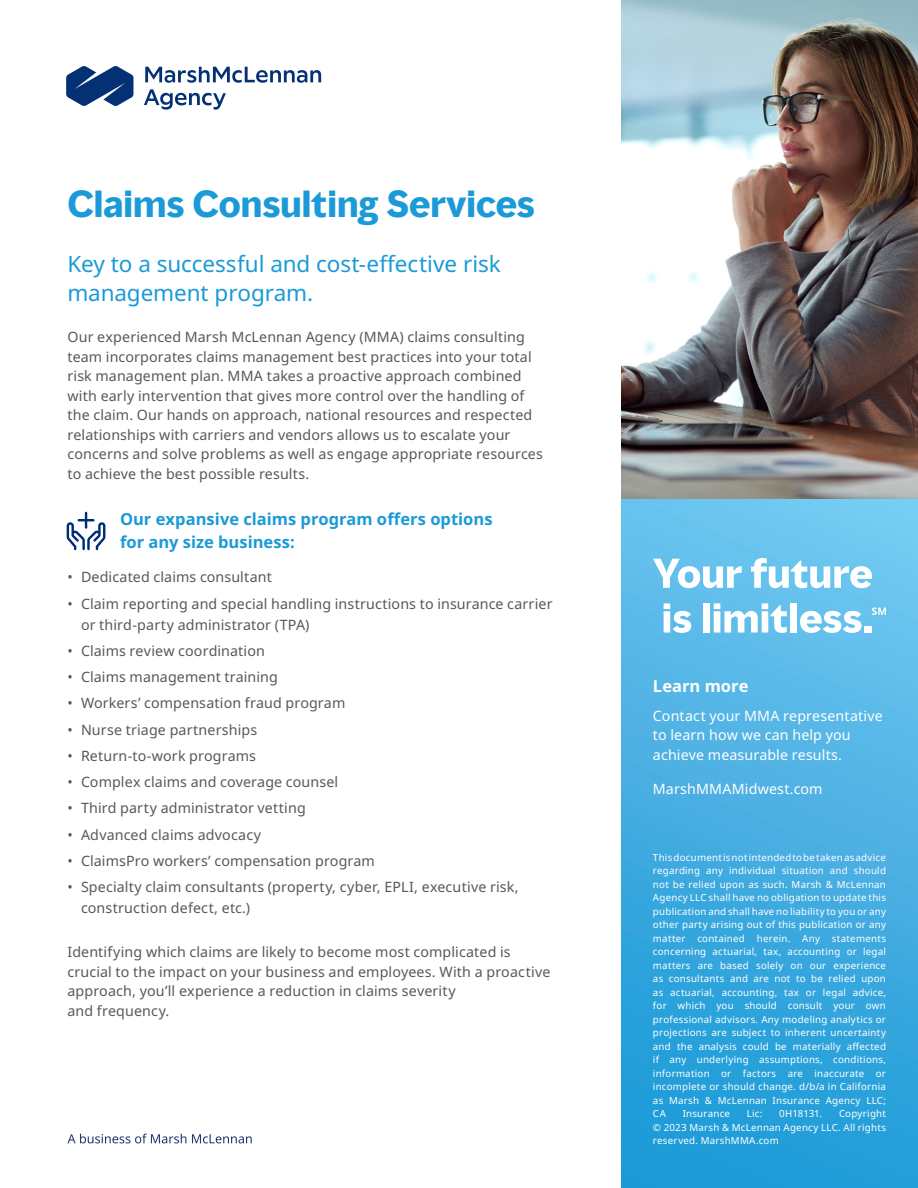
<style>
.page{position:relative;width:918px;height:1188px;background:#fff}
.page>*{position:absolute;margin:0;border:0;box-sizing:border-box;transform-origin:0 0}
.Headline{font:700 34.5px "MMC Display";color:#1b9ad7}
.Subheadline{font:22.5px/28.5px "Noto Sans";letter-spacing:-.005em;color:#1b9ad7}
.Thirdhead{font:700 16.5px/22.5px "Noto Sans";color:#1b9ad7}
.Subhead{font:700 16.5px "Noto Sans";color:#fff}
.Body_copy{font:14.25px/19.5px "Noto Sans";letter-spacing:.01em;color:#57585a}
.Subhead-2{font:14.25px/19.5px "Noto Sans";letter-spacing:.01em;color:#fff}
.Disclaimer_Copyright{font:9.75px/13.5px "Noto Sans";letter-spacing:.025em;color:#fff;text-align:justify}
.Disclaimer_Copyright-2{font:9.75px "Noto Sans";letter-spacing:.005em;color:#fff}
</style>
<div class="page">
<img style="left:621px;top:0;width:297px;height:500px">
<div style="left:621px;top:500px;width:297px;height:688px;background:linear-gradient(to bottom,#71c6ef,#1b99d6)"></div>
<svg style="left:66px;top:66px;width:67px;height:40px"></svg>
<svg style="left:145px;top:67px;width:176px;height:16px"></svg>
<svg style="left:144px;top:89px;width:82px;height:21px"></svg>
<svg style="left:68px;top:1134px;width:118px;height:9px"></svg>
<svg style="left:192px;top:1134px;width:60px;height:9px"></svg>
<svg style="left:653px;top:559px;width:89px;height:29px"></svg>
<svg style="left:751px;top:558px;width:121px;height:30px"></svg>
<svg style="left:664px;top:603px;width:27px;height:30px"></svg>
<div style="left:703px;top:603px;width:7px;height:30px;background:#fff"></div>
<svg style="left:714px;top:603px;width:73px;height:30px"></svg>
<div style="left:790px;top:603px;width:7px;height:30px;background:#fff"></div>
<svg style="left:800px;top:611px;width:61px;height:22px"></svg>
<div style="left:865px;top:626px;width:7px;height:7px;background:#fff"></div>
<svg style="left:872px;top:607px;width:14px;height:8px"></svg>
<svg style="left:67px;top:512px;width:38px;height:38px"></svg>
<p class="Headline" style="left:68px;top:181px;width:469px">Claims Consulting Services</p>
<p class="Subheadline" style="left:68px;top:250px;width:435px">Key to a successful and cost-effective risk management program.</p>
<p class="Body_copy" style="left:68px;top:327px;width:477px">Our experienced Marsh McLennan Agency (MMA) claims consulting team incorporates claims management best practices into your total risk management plan. MMA takes a proactive approach combined with early intervention that gives more control over the handling of the claim. Our hands on approach, national resources and respected relationships with carriers and vendors allows us to escalate your concerns and solve problems as well as engage appropriate resources to achieve the best possible results.</p>
<p class="Thirdhead" style="left:120px;top:509px;width:374px">Our expansive claims program offers options for any size business:</p>
<p class="Body_copy" style="left:68px;top:568px;width:206px">• Dedicated claims consultant</p>
<p class="Body_copy" style="left:81px;top:593px;width:473px;line-height:21px;text-indent:-14px">• Claim reporting and special handling instructions to insurance carrier or third-party administrator (TPA)</p>
<p class="Body_copy" style="left:68px;top:641px;width:199px">• Claims review coordination</p>
<p class="Body_copy" style="left:68px;top:668px;width:212px">• Claims management training</p>
<p class="Body_copy" style="left:68px;top:694px;width:279px">• Workers’ compensation fraud program</p>
<p class="Body_copy" style="left:68px;top:720px;width:191px">• Nurse triage partnerships</p>
<p class="Body_copy" style="left:68px;top:746px;width:190px">• Return-to-work programs</p>
<p class="Body_copy" style="left:68px;top:773px;width:272px">• Complex claims and coverage counsel</p>
<p class="Body_copy" style="left:68px;top:799px;width:240px">• Third party administrator vetting</p>
<p class="Body_copy" style="left:68px;top:825px;width:195px">• Advanced claims advocacy</p>
<p class="Body_copy" style="left:68px;top:851px;width:309px">• ClaimsPro workers’ compensation program</p>
<p class="Body_copy" style="left:81px;top:877px;width:439px;line-height:21px;text-indent:-14px">• Specialty claim consultants (property, cyber, EPLI, executive risk, construction defect, etc.)</p>
<p class="Body_copy" style="left:68px;top:943px;width:484px">Identifying which claims are likely to become most complicated is crucial to the impact on your business and employees. With a proactive approach, you’ll experience a reduction in claims severity<br>and frequency.</p>
<p class="Subhead" style="left:653px;top:675px;width:97px">Learn more</p>
<p class="Subhead-2" style="left:653px;top:706px;width:231px">Contact your MMA representative to learn how we can help you achieve measurable results.</p>
<p class="Subhead-2" style="left:653px;top:780px;width:171px">MarshMMAMidwest.com</p>
<p class="Disclaimer_Copyright" style="left:653px;top:851px;width:235px">This document is not intended to be taken as advice regarding any individual situation and should not be relied upon as such. Marsh &amp; McLennan Agency LLC shall have no obligation to update this publication and shall have no liability to you or any other party arising out of this publication or any matter contained herein. Any statements concerning actuarial, tax, accounting or legal matters are based solely on our experience as consultants and are not to be relied upon as actuarial, accounting, tax or legal advice, for which you should consult your own professional advisors. Any modeling analytics or projections are subject to inherent uncertainty and the analysis could be materially affected if any underlying assumptions, conditions, information or factors are inaccurate or incomplete or should change. d/b/a in California as Marsh &amp; McLennan Insurance Agency LLC; CA</p>
<p class="Disclaimer_Copyright" style="left:653px;top:1107px;width:235px;text-indent:186px">Copyright © 2023 Marsh &amp; McLennan Agency LLC. All rights reserved. MarshMMA.com</p>
<p class="Disclaimer_Copyright" style="left:683px;top:1107px;width:49px">Insurance</p>
<p class="Disclaimer_Copyright" style="left:747px;top:1107px;width:17px">Lic:</p>
<p class="Disclaimer_Copyright-2" style="left:779px;top:1107px;width:45px">0H18131.</p>
</div>
